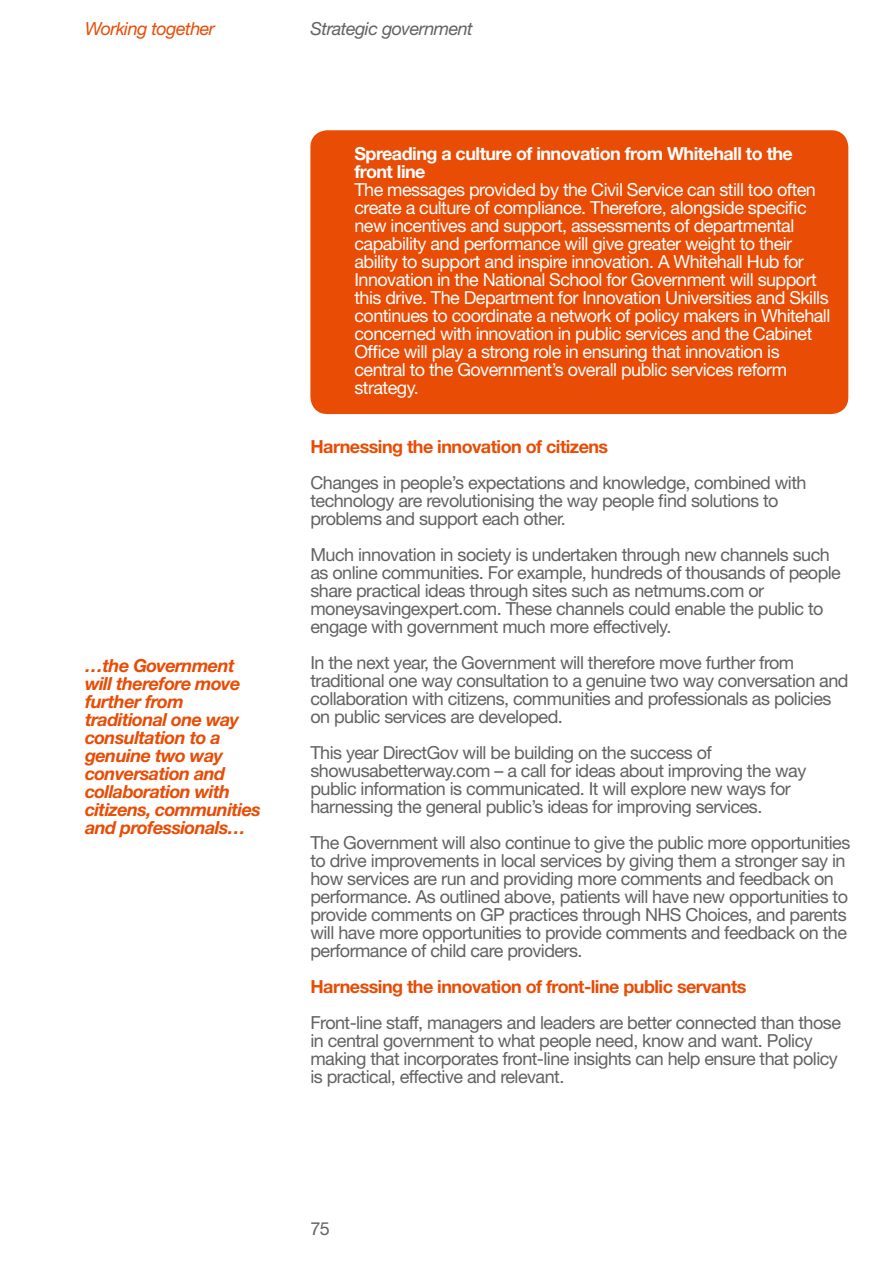
<style>
.page{position:relative;width:893px;height:1263px;background:#fff}
.page>*{position:absolute;margin:0;border:0;box-sizing:border-box;transform-origin:0 0}
.t1{font:18px/18px "Helvetica Neue";letter-spacing:-.03em;color:#636262}
.t2{font:18px/18px "Helvetica Neue";letter-spacing:-.03em;color:#fff}
.t3{font:italic 700 18px/18px "Helvetica Neue";letter-spacing:-.03em;color:#e84c05}
.t4{font:700 18px "Helvetica Neue";letter-spacing:-.03em;color:#e84c05}
.t5{font:700 18px/18px "Helvetica Neue";letter-spacing:-.03em;color:#fff}
.t6{font:italic 18px "Helvetica Neue";letter-spacing:-.03em;color:#636262}
.t7{font:italic 18px "Helvetica Neue";letter-spacing:-.03em;color:#e84c05}
</style>
<div class="page">
<div style="left:310px;top:130px;width:538px;height:284px;background:#e84c05;border-radius:17px"></div>
<p class="t7" style="left:85px;top:18px;width:131px">Working together</p>
<p class="t6" style="left:310px;top:18px;width:164px">Strategic government</p>
<p class="t3" style="left:85px;top:656px;width:177px">…the Government will therefore move further from traditional one way consultation to a genuine two way conversation and collaboration with citizens, communities and professionals…</p>
<p class="t5" style="left:354px;top:144px;width:440px">Spreading a culture of innovation from Whitehall to the front line</p>
<p class="t2" style="left:354px;top:180px;width:477px">The messages provided by the Civil Service can still too often create a culture of compliance. Therefore, alongside specific new incentives and support, assessments of departmental capability and performance will give greater weight to their ability to support and inspire innovation. A Whitehall Hub for Innovation in the National School for Government will support this drive. The Department for Innovation Universities and Skills continues to coordinate a network of policy makers in Whitehall concerned with innovation in public services and the Cabinet Office will play a strong role in ensuring that innovation is central to the Government’s overall public services reform strategy.</p>
<p class="t4" style="left:310px;top:436px;width:299px">Harnessing the innovation of citizens</p>
<p class="t1" style="left:310px;top:474px;width:498px">Changes in people’s expectations and knowledge, combined with technology are revolutionising the way people find solutions to problems and support each other.</p>
<p class="t1" style="left:310px;top:546px;width:532px">Much innovation in society is undertaken through new channels such as online communities. For example, hundreds of thousands of people share practical ideas through sites such as netmums.com or moneysavingexpert.com. These channels could enable the public to engage with government much more effectively.</p>
<p class="t1" style="left:310px;top:654px;width:540px">In the next year, the Government will therefore move further from traditional one way consultation to a genuine two way conversation and collaboration with citizens, communities and professionals as policies on public services are developed.</p>
<p class="t1" style="left:310px;top:744px;width:497px">This year DirectGov will be building on the success of showusabetterway.com – a call for ideas about improving the way public information is communicated. It will explore new ways for harnessing the general public’s ideas for improving services.</p>
<p class="t1" style="left:310px;top:834px;width:541px">The Government will also continue to give the public more opportunities to drive improvements in local services by giving them a stronger say in how services are run and providing more comments and feedback on performance. As outlined above, patients will have new opportunities to provide comments on GP practices through NHS Choices, and parents will have more opportunities to provide comments and feedback on the performance of child care providers.</p>
<p class="t4" style="left:310px;top:976px;width:438px">Harnessing the innovation of front-line public servants</p>
<p class="t1" style="left:310px;top:1014px;width:532px">Front-line staff, managers and leaders are better connected than those in central government to what people need, know and want. Policy making that incorporates front-line insights can help ensure that policy is practical, effective and relevant.</p>
<p class="t1" style="left:310px;top:1219px;width:21px">75</p>
</div>
